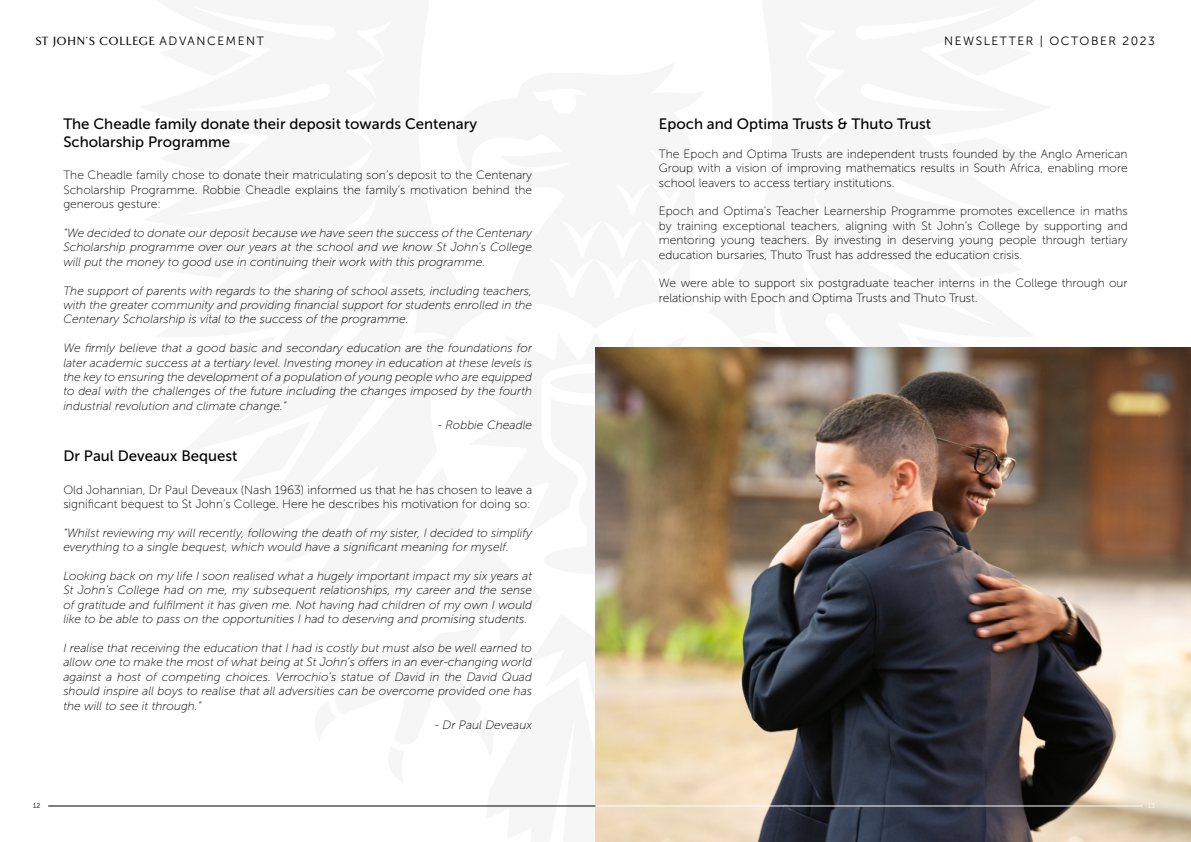
<style>
.page{position:relative;width:1191px;height:842px;background:#fff}
.page>*{position:absolute;margin:0;border:0;box-sizing:border-box;transform-origin:0 0}
.t1{font:15px/18px "Museo Sans 500";color:#000}
.t2{font:italic 12px/14.4px "Museo Sans 100";color:#000;text-align:justify}
.t3{font:12px/14.4px "Museo Sans 100";color:#000;text-align:justify}
.t4{font:500 12px "TF Arrow";letter-spacing:.1em;color:#000}
.t5{font:12px "Museo Sans 300";letter-spacing:.13em;color:#000}
.t6{font:7px "Museo Sans 300";color:#000}
.t7{font:7px "Museo Sans 300";color:#fff}
.s1{font-family:"Museo Sans 300";font-weight:400}
</style>
<div class="page">
<img style="left:595px;top:347px;width:596px;height:495px">
<hr style="left:48px;top:806px;width:547px;height:1px;background:#000">
<hr style="left:595px;top:806px;width:547px;height:1px;background:#fff">
<p class="t4" style="left:36px;top:35px;width:229px">ST JOHN’S COLLEGE <span class="s1">ADVANCEMENT</span></p>
<p class="t5" style="left:944px;top:34px;width:212px">NEWSLETTER | OCTOBER 2023</p>
<p class="t1" style="left:63px;top:115px;width:415px">The Cheadle family donate their deposit towards Centenary<br>Scholarship Programme</p>
<p class="t3" style="left:63px;top:168px;width:470px">The Cheadle family chose to donate their matriculating son’s deposit to the Centenary Scholarship Programme. Robbie Cheadle explains the family’s motivation behind the generous gesture:</p>
<p class="t2" style="left:63px;top:226px;width:470px">“We decided to donate our deposit because we have seen the success of the Centenary Scholarship programme over our years at the school and we know St John’s College will put the money to good use in continuing their work with this programme.</p>
<p class="t2" style="left:63px;top:283px;width:470px">The support of parents with regards to the sharing of school assets, including teachers, with the greater community and providing financial support for students enrolled in the Centenary Scholarship is vital to the success of the programme.</p>
<p class="t2" style="left:63px;top:341px;width:470px">We firmly believe that a good basic and secondary education are the foundations for later academic success at a tertiary level. Investing money in education at these levels is the key to ensuring the development of a population of young people who are equipped to deal with the challenges of the future including the changes imposed by the fourth industrial revolution and climate change.”</p>
<p class="t2" style="left:438px;top:418px;width:96px">- Robbie Cheadle</p>
<p class="t1" style="left:63px;top:447px;width:176px">Dr Paul Deveaux Bequest</p>
<p class="t3" style="left:63px;top:482px;width:470px">Old Johannian, Dr Paul Deveaux (Nash 1963) informed us that he has chosen to leave a significant bequest to St John’s College. Here he describes his motivation for doing so:</p>
<p class="t2" style="left:63px;top:526px;width:470px">“Whilst reviewing my will recently, following the death of my sister, I decided to simplify everything to a single bequest, which would have a significant meaning for myself.</p>
<p class="t2" style="left:63px;top:569px;width:470px">Looking back on my life I soon realised what a hugely important impact my six years at St John’s College had on me, my subsequent relationships, my career and the sense of gratitude and fulfilment it has given me. Not having had children of my own I would like to be able to pass on the opportunities I had to deserving and promising students.</p>
<p class="t2" style="left:63px;top:641px;width:470px">I realise that receiving the education that I had is costly but must also be well earned to allow one to make the most of what being at St John’s offers in an ever-changing world against a host of competing choices. Verrochio’s statue of David in the David Quad should inspire all boys to realise that all adversities can be overcome provided one has the will to see it through.”</p>
<p class="t2" style="left:435px;top:717px;width:99px">- Dr Paul Deveaux</p>
<p class="t6" style="left:33px;top:802px;width:9px">12</p>
<p class="t1" style="left:659px;top:115px;width:274px">Epoch and Optima Trusts &amp; Thuto Trust</p>
<p class="t3" style="left:659px;top:147px;width:470px">The Epoch and Optima Trusts are independent trusts founded by the Anglo American Group with a vision of improving mathematics results in South Africa, enabling more school leavers to access tertiary institutions.</p>
<p class="t3" style="left:659px;top:204px;width:470px">Epoch and Optima’s Teacher Learnership Programme promotes excellence in maths by training exceptional teachers, aligning with St John’s College by supporting and mentoring young teachers. By investing in deserving young people through tertiary education bursaries, Thuto Trust has addressed the education crisis.</p>
<p class="t3" style="left:659px;top:276px;width:470px">We were able to support six postgraduate teacher interns in the College through our relationship with Epoch and Optima Trusts and Thuto Trust.</p>
<p class="t7" style="left:1147px;top:802px;width:9px">13</p>
</div>
